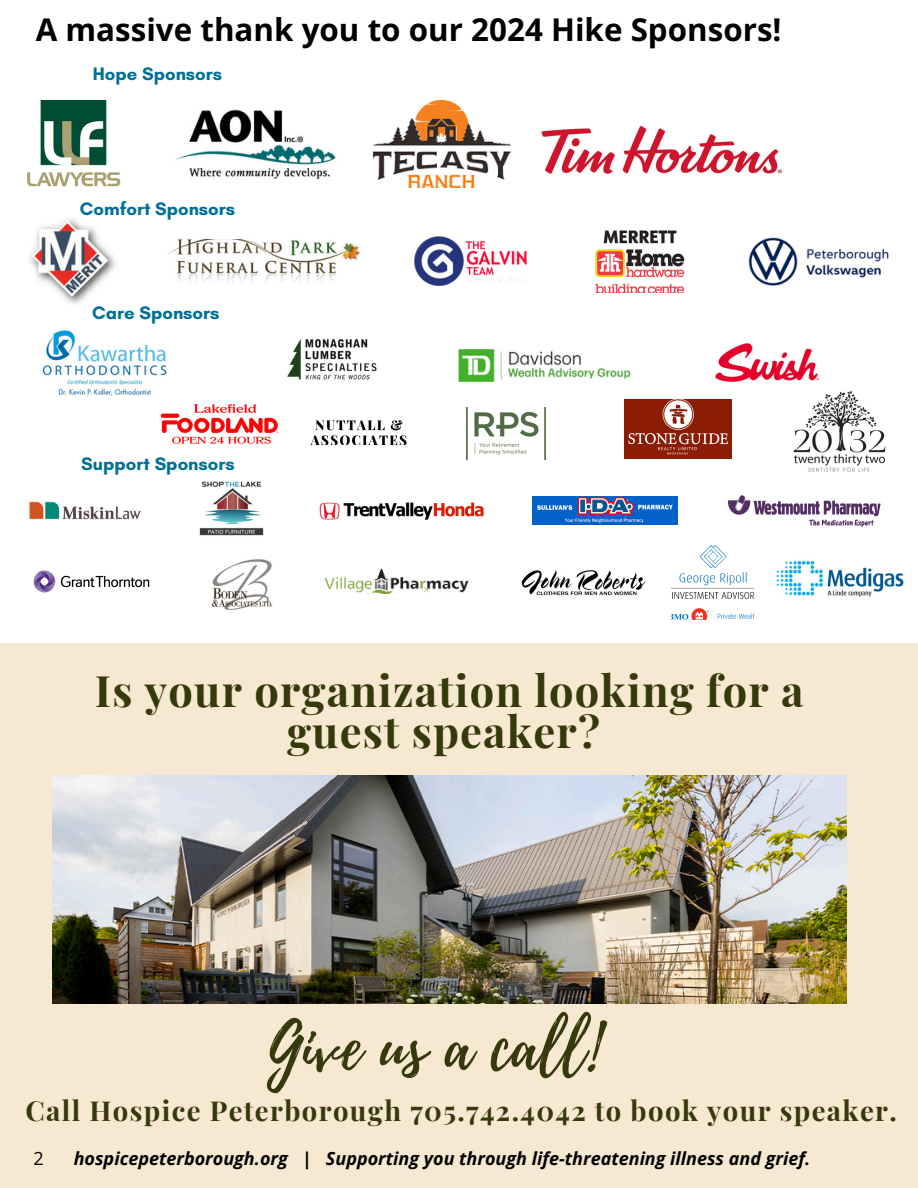
<style>
.page{position:relative;width:918px;height:1188px;background:#fff}
.page>*{position:absolute;margin:0;border:0;box-sizing:border-box;transform-origin:0 0}
.t1{font:64.5px "Playlist Script";color:#35390b}
.t2{font:700 43.35px/40.5px "Playfair Display";letter-spacing:.025em;color:#35390b;text-align:center}
.t3{font:700 31.35px "Open Sans";color:#000}
.t4{font:700 27.45px "Playfair Display";letter-spacing:.05em;color:#35390b}
.t5{font:700 18.45px "Glacial Indifference";color:#007096}
.t6{font:italic 700 18px "Open Sans";color:#000}
.t7{font:18px "Open Sans";color:#000}
</style>
<div class="page">
<div style="left:0;top:643px;width:918px;height:545px;background:#f7e8d1"></div>
<img style="left:52px;top:775px;width:795px;height:229px">
<img style="left:27px;top:100px;width:94px;height:87px">
<img style="left:595px;top:230px;width:90px;height:62px">
<img style="left:30px;top:219px;width:86px;height:85px">
<img style="left:287px;top:338px;width:90px;height:42px">
<img style="left:33px;top:570px;width:117px;height:23px">
<img style="left:310px;top:420px;width:97px;height:25px">
<img style="left:211px;top:559px;width:62px;height:51px">
<img style="left:715px;top:343px;width:104px;height:40px">
<img style="left:42px;top:330px;width:125px;height:66px">
<img style="left:728px;top:495px;width:153px;height:33px">
<img style="left:199px;top:481px;width:65px;height:55px">
<img style="left:625px;top:399px;width:107px;height:60px">
<img style="left:458px;top:349px;width:173px;height:33px">
<img style="left:373px;top:100px;width:138px;height:88px">
<img style="left:467px;top:407px;width:79px;height:52px">
<img style="left:175px;top:109px;width:161px;height:70px">
<img style="left:325px;top:569px;width:144px;height:25px">
<img style="left:414px;top:236px;width:113px;height:50px">
<img style="left:748px;top:237px;width:141px;height:49px">
<img style="left:29px;top:501px;width:112px;height:19px">
<img style="left:672px;top:546px;width:82px;height:74px">
<img style="left:168px;top:240px;width:193px;height:42px">
<img style="left:160px;top:403px;width:119px;height:41px">
<img style="left:319px;top:502px;width:165px;height:18px">
<img style="left:521px;top:570px;width:125px;height:26px">
<img style="left:533px;top:496px;width:145px;height:28px">
<img style="left:542px;top:126px;width:240px;height:48px">
<img style="left:793px;top:391px;width:93px;height:81px">
<img style="left:776px;top:560px;width:128px;height:37px">
<h2 class="t3" style="left:36px;top:8px;width:747px">A massive thank you to our 2024 Hike Sponsors!</h2>
<p class="t5" style="left:93px;top:63px;width:131px">Hope Sponsors</p>
<p class="t5" style="left:80px;top:198px;width:157px">Comfort Sponsors</p>
<h1 class="t5" style="left:92px;top:301px;width:129px">Care Sponsors</h1>
<h4 class="t5" style="left:81px;top:453px;width:155px">Support Sponsors</h4>
<p class="t2" style="left:95px;top:669px;width:710px">Is your organization looking for a guest speaker?</p>
<p class="t1" style="left:267px;top:1001px;width:334px">Give us a call!</p>
<p class="t4" style="left:25px;top:1092px;width:873px">Call Hospice Peterborough 705.742.4042 to book your speaker.</p>
<p class="t7" style="left:33px;top:1146px;width:12px">2</p>
<p class="t6" style="left:74px;top:1146px;width:738px">hospicepeterborough.org | Supporting you through life-threatening illness and grief.</p>
</div>
